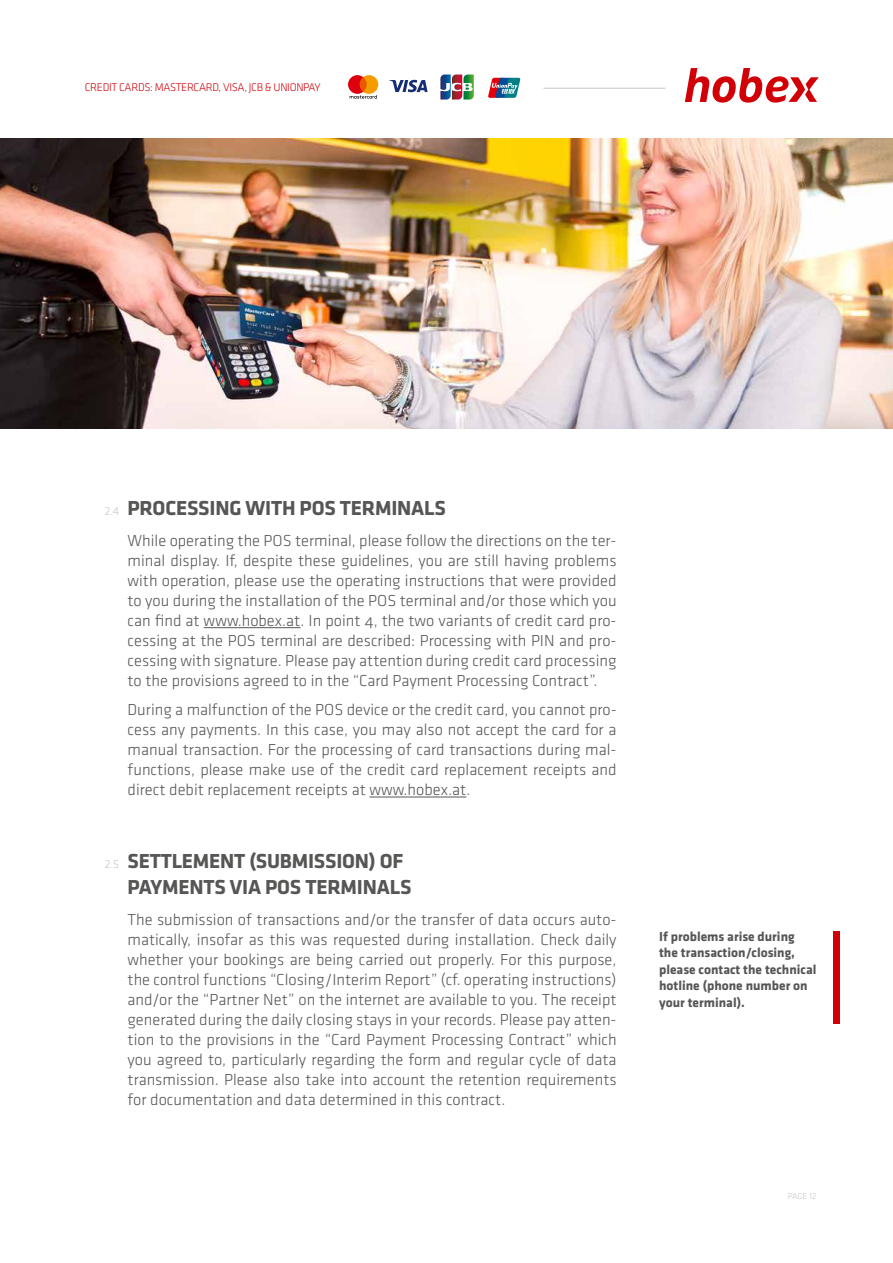
<style>
.page{position:relative;width:893px;height:1263px;background:#fff}
.page>*{position:absolute;margin:0;border:0;box-sizing:border-box;transform-origin:0 0}
.t1{font:700 21px/25.2px "Klavika";letter-spacing:-.01em;color:#565655}
.t2{font:300 16.5px/20.1px "Klavika";color:#565655;text-align:justify}
.t3{font:700 13.5px/16.5px "Klavika";color:#565655}
.t4{font:300 11.55px "Klavika";letter-spacing:-.03em;color:#d10007}
.t5{font:300 9px "Klavika";color:#c5c6c6}
.s1{font-weight:300;font-size:12px;color:#c5c6c6}
</style>
<div class="page">
<img style="left:0;top:139px;width:893px;height:289px">
<svg style="left:348px;top:75px;width:30px;height:24px"></svg>
<svg style="left:389px;top:80px;width:39px;height:12px"></svg>
<svg style="left:440px;top:74px;width:34px;height:26px"></svg>
<hr style="left:204px;top:627px;width:97px;height:1px;background:#565655">
<hr style="left:369px;top:796px;width:97px;height:1px;background:#565655">
<svg style="left:488px;top:77px;width:33px;height:21px"></svg>
<svg style="left:685px;top:68px;width:134px;height:35px"></svg>
<hr style="left:543px;top:88px;width:122px;height:1px;background:#c5c6c6">
<div style="left:833px;top:931px;width:7px;height:93px;background:#d10007"></div>
<p class="t4" style="left:85px;top:80px;width:237px">CREDIT CARDS: MASTERCARD, VISA, JCB &amp; UNIONPAY</p>
<p class="t1" style="left:105px;top:494px;width:343px"><span class="s1">2.4</span> PROCESSING WITH POS TERMINALS</p>
<p class="t2" style="left:128px;top:530px;width:490px">While operating the POS terminal, please follow the directions on the ter&shy;minal display. If, despite these guidelines, you are still having problems with operation, please use the operating instructions that were provided to you during the installation of the POS terminal and/or those which you can find at www.hobex.at. In point 4, the two variants of credit card pro&shy;cessing at the POS terminal are described: Processing with PIN and pro&shy;cessing with signature. Please pay attention during credit card processing to the provisions agreed to in the “Card Payment Processing Contract”.</p>
<p class="t2" style="left:128px;top:699px;width:491px">During a malfunction of the POS device or the credit card, you cannot pro&shy;cess any payments. In this case, you may also not accept the card for a manual transaction. For the processing of card transactions during mal&shy;functions, please make use of the credit card replacement receipts and direct debit replacement receipts at www.hobex.at.</p>
<p class="t1" style="left:128px;top:848px;width:285px;text-indent:-23px"><span class="s1">2.5</span> SETTLEMENT (SUBMISSION) OF<br>PAYMENTS VIA POS TERMINALS</p>
<p class="t2" style="left:128px;top:909px;width:491px">The submission of transactions and/or the transfer of data occurs auto&shy;matically, insofar as this was requested during installation. Check daily whether your bookings are being carried out properly. For this purpose, the control functions “Closing/Interim Report” (cf. operating instructions) and/or the “Partner Net” on the internet are available to you. The receipt generated during the daily closing stays in your records. Please pay atten&shy;tion to the provisions in the “Card Payment Processing Contract” which you agreed to, particularly regarding the form and regular cycle of data transmission. Please also take into account the retention requirements for documentation and data determined in this contract.</p>
<p class="t3" style="left:659px;top:928px;width:159px">If problems arise during the transaction/closing, please contact the technical hotline (phone number on your terminal).</p>
<p class="t5" style="left:788px;top:1191px;width:30px">PAGE 12</p>
</div>
